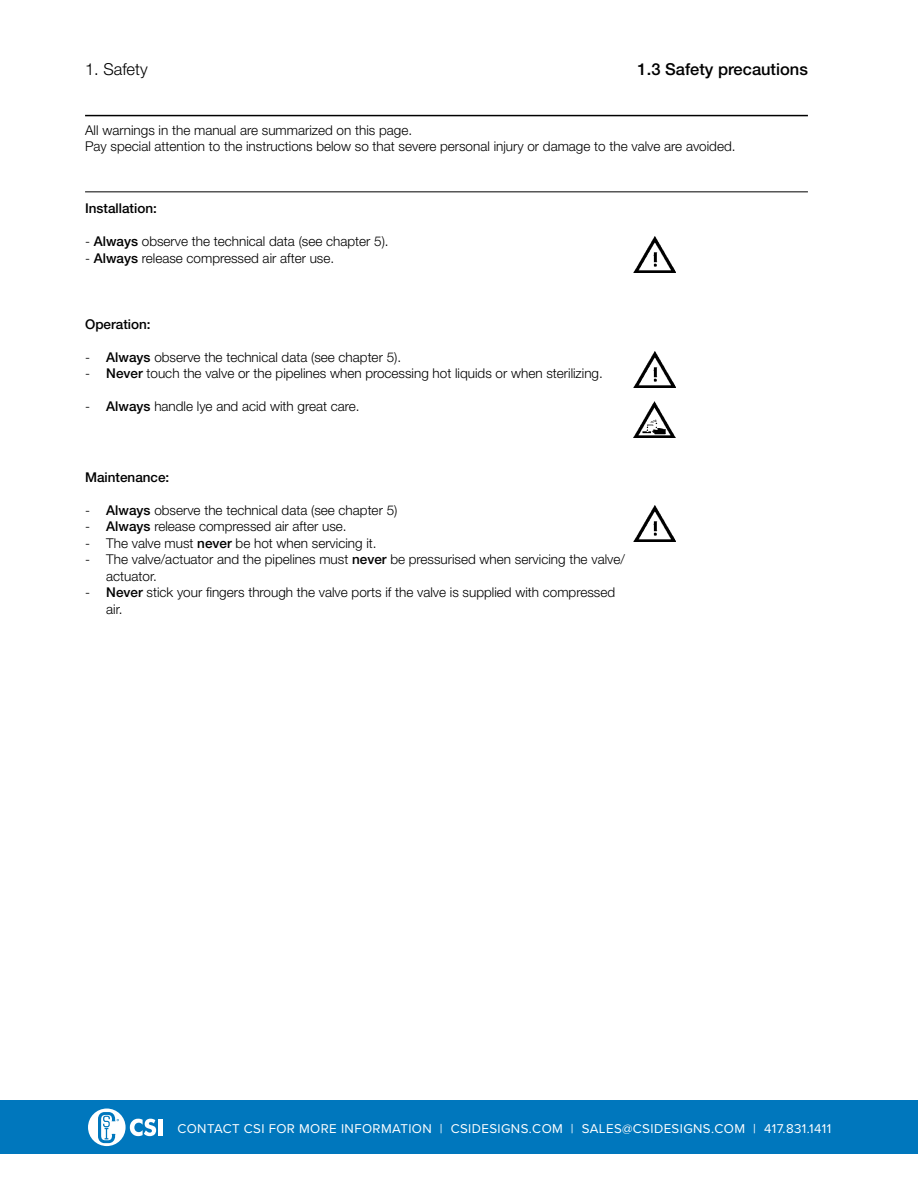
<style>
.page{position:relative;width:918px;height:1188px;background:#fff}
.page>*{position:absolute;margin:0;border:0;box-sizing:border-box;transform-origin:0 0}
.t1{font:500 16.5px "Helvetica Neue";color:#000}
.t2{font:300 16.5px "Helvetica Neue";color:#000}
.t3{font:300 13.5px/16.5px "Helvetica Neue";color:#000}
.t4{font:500 13.5px "Helvetica Neue";color:#000}
.t5{font:13.2px "Proxima Nova";letter-spacing:.03em;color:#fff}
.s1{font-weight:500}
</style>
<div class="page">
<hr style="left:85px;top:115px;width:723px;height:1px;background:#000">
<hr style="left:85px;top:191px;width:723px;height:1px;background:#000">
<img style="left:634px;top:236px;width:42px;height:36px">
<img style="left:634px;top:402px;width:42px;height:36px">
<img style="left:634px;top:351px;width:42px;height:36px">
<img style="left:634px;top:505px;width:42px;height:36px">
<div style="left:0;top:1100px;width:918px;height:54px;background:#0077bd"></div>
<svg style="left:88px;top:1109px;width:68px;height:37px"></svg>
<hr style="left:158px;top:1119px;width:4px;height:17px;background:#fff">
<p class="t2" style="left:85px;top:59px;width:64px">1. Safety</p>
<p class="t1" style="left:638px;top:60px;width:172px">1.3 Safety precautions</p>
<p class="t3" style="left:85px;top:121px;width:652px">All warnings in the manual are summarized on this page.<br>Pay special attention to the instructions below so that severe personal injury or damage to the valve are avoided.</p>
<p class="t4" style="left:85px;top:200px;width:73px">Installation:</p>
<p class="t3" style="left:85px;top:233px;width:305px">- <span class="s1">Always</span> observe the technical data (see chapter 5).</p>
<p class="t3" style="left:85px;top:249px;width:251px">- <span class="s1">Always</span> release compressed air after use.</p>
<p class="t4" style="left:85px;top:316px;width:67px">Operation:</p>
<p class="t3" style="left:85px;top:348px;width:318px">- <span class="s1">Always</span> observe the technical data (see chapter 5).</p>
<p class="t3" style="left:85px;top:365px;width:519px">- <span class="s1">Never</span> touch the valve or the pipelines when processing hot liquids or when sterilizing.</p>
<p class="t3" style="left:85px;top:398px;width:276px">- <span class="s1">Always</span> handle lye and acid with great care.</p>
<p class="t4" style="left:85px;top:469px;width:86px">Maintenance:</p>
<p class="t3" style="left:85px;top:501px;width:314px">- <span class="s1">Always</span> observe the technical data (see chapter 5)</p>
<p class="t3" style="left:85px;top:518px;width:263px">- <span class="s1">Always</span> release compressed air after use.</p>
<p class="t3" style="left:85px;top:534px;width:293px">- The valve must <span class="s1">never</span> be hot when servicing it.</p>
<p class="t3" style="left:106px;top:551px;width:520px;text-indent:-21px">- The valve/actuator and the pipelines must <span class="s1">never</span> be pressurised when servicing the valve/ actuator.</p>
<p class="t3" style="left:106px;top:584px;width:510px;text-indent:-21px">- <span class="s1">Never</span> stick your fingers through the valve ports if the valve is supplied with compressed air.</p>
<p class="t5" style="left:177px;top:1119px;width:655px">CONTACT CSI FOR MORE INFORMATION | CSIDESIGNS.COM | SALES@CSIDESIGNS.COM | 417.831.1411</p>
</div>
